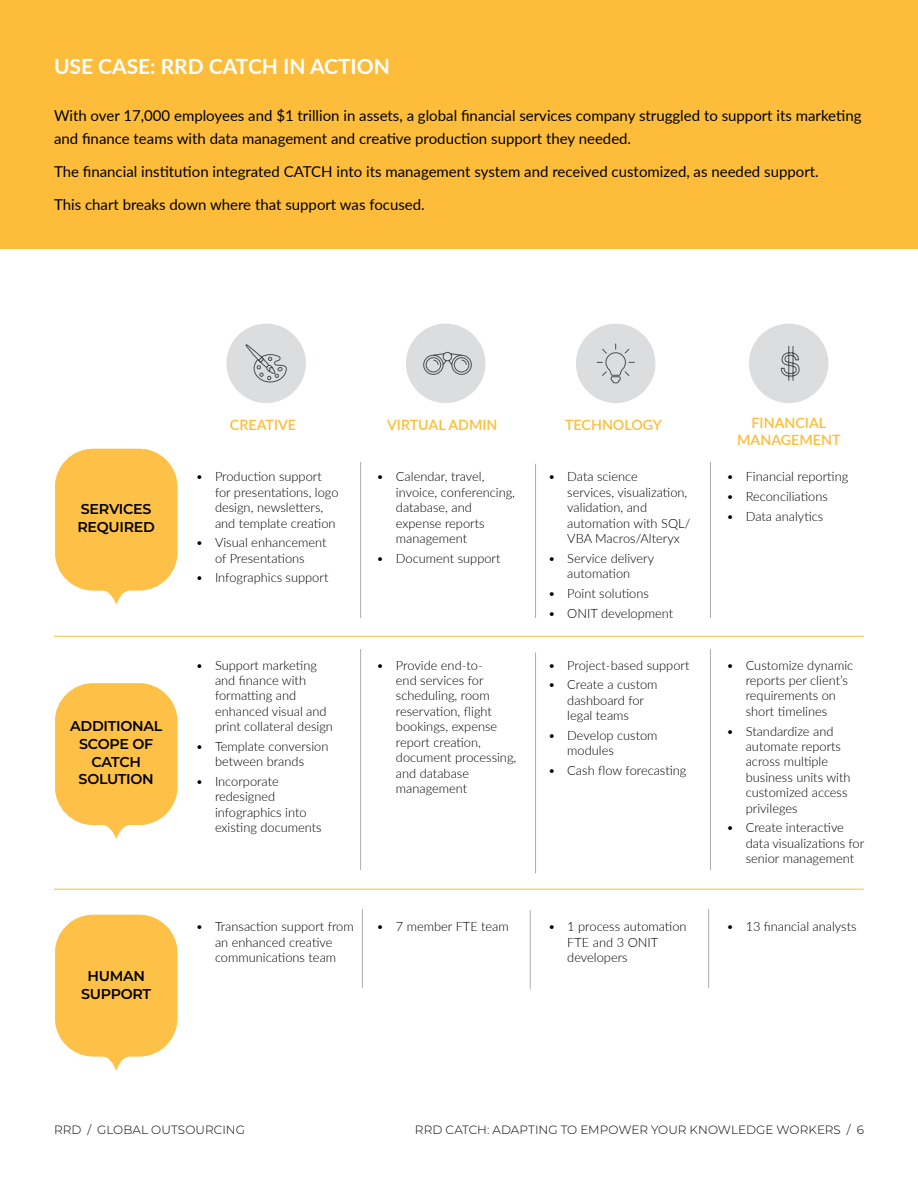
<style>
.page{position:relative;width:918px;height:1188px;background:#fff}
.page>*{position:absolute;margin:0;border:0;box-sizing:border-box;transform-origin:0 0}
.t1{font:700 21px "Lato";color:#fff}
.Paragraph_Style_1{font:15px/22.5px "Lato";color:#000}
.t2{font:600 14.25px/17.7px "Montserrat";letter-spacing:-.02em;color:#000;text-align:center}
.t3{font:600 14.25px "Lato";color:#fdbd3b}
.t4{font:300 12.9px/15.5px "Lato";color:#000}
.t5{font:300 12px "Montserrat";letter-spacing:.005em;color:#000}
</style>
<div class="page">
<hr style="left:360px;top:462px;width:1px;height:156px;background:#58595b">
<hr style="left:535px;top:464px;width:1px;height:154px;background:#58595b">
<hr style="left:710px;top:462px;width:1px;height:156px;background:#58595b">
<hr style="left:360px;top:649px;width:1px;height:221px;background:#58595b">
<hr style="left:535px;top:653px;width:1px;height:220px;background:#58595b">
<hr style="left:710px;top:649px;width:1px;height:221px;background:#58595b">
<svg style="left:55px;top:449px;width:122px;height:156px;background:#fdca62"></svg>
<svg style="left:55px;top:915px;width:122px;height:156px;background:#fdca62"></svg>
<svg style="left:55px;top:683px;width:122px;height:156px;background:#fdca62"></svg>
<hr style="left:362px;top:909px;width:1px;height:79px;background:#58595b">
<hr style="left:530px;top:910px;width:1px;height:79px;background:#58595b">
<hr style="left:708px;top:909px;width:1px;height:79px;background:#58595b">
<hr style="left:54px;top:636px;width:810px;height:1px;background:#fdbd3b">
<hr style="left:54px;top:889px;width:810px;height:1px;background:#fdbd3b">
<div style="left:576px;top:324px;width:79px;height:79px;background:#dcddde;border-radius:50%"></div>
<svg style="left:596px;top:343px;width:39px;height:41px"></svg>
<div style="left:406px;top:324px;width:79px;height:79px;background:#dcddde;border-radius:50%"></div>
<svg style="left:423px;top:352px;width:49px;height:23px"></svg>
<div style="left:226px;top:324px;width:80px;height:79px;background:#dcddde;border-radius:50%"></div>
<svg style="left:246px;top:345px;width:41px;height:38px"></svg>
<div style="left:749px;top:324px;width:79px;height:79px;background:#dcddde;border-radius:50%"></div>
<svg style="left:781px;top:346px;width:19px;height:35px"></svg>
<div style="left:0;top:0;width:918px;height:248px;background:#fdbd3b"></div>
<p class="t1" style="left:54px;top:51px;width:337px">USE CASE: RRD CATCH IN ACTION</p>
<p class="Paragraph_Style_1" style="left:54px;top:104px;width:809px">With over 17,000 employees and $1 trillion in assets, a global financial services company struggled to support its marketing and finance teams with data management and creative production support they needed.</p>
<p class="Paragraph_Style_1" style="left:54px;top:159px;width:766px">The financial institution integrated CATCH into its management system and received customized, as needed support.</p>
<p class="Paragraph_Style_1" style="left:54px;top:192px;width:372px">This chart breaks down where that support was focused.</p>
<p class="t2" style="left:81px;top:499px;width:72px">SERVICES</p>
<p class="t2" style="left:77px;top:517px;width:79px">REQUIRED</p>
<p class="t2" style="left:70px;top:717px;width:94px">ADDITIONAL<br>SCOPE OF<br>CATCH<br>SOLUTION</p>
<p class="t2" style="left:81px;top:966px;width:72px">HUMAN<br>SUPPORT</p>
<p class="t3" style="left:230px;top:414px;width:68px">CREATIVE</p>
<p class="t3" style="left:387px;top:414px;width:112px">VIRTUAL ADMIN</p>
<p class="t3" style="left:565px;top:414px;width:98px">TECHNOLOGY</p>
<p class="t3" style="left:752px;top:412px;width:76px">FINANCIAL</p>
<p class="t3" style="left:737px;top:430px;width:105px">MANAGEMENT</p>
<p class="t4" style="left:215px;top:469px;width:125px;text-indent:-19px">• Production support for presentations, logo design, newsletters, and template creation</p>
<p class="t4" style="left:196px;top:534px;width:132px;text-align:center">• Visual enhancement of Presentations</p>
<p class="t4" style="left:196px;top:570px;width:134px">• Infographics support</p>
<p class="t4" style="left:215px;top:657px;width:119px;text-indent:-19px">• Support marketing and finance with formatting and enhanced visual and print collateral design</p>
<p class="t4" style="left:196px;top:738px;width:134px;text-align:center">• Template conversion between brands</p>
<p class="t4" style="left:215px;top:773px;width:108px;text-indent:-19px">• Incorporate redesigned infographics into existing documents</p>
<p class="t4" style="left:396px;top:469px;width:121px;text-indent:-19px">• Calendar, travel, invoice, conferencing, database, and expense reports management</p>
<p class="t4" style="left:377px;top:550px;width:125px">• Document support</p>
<p class="t4" style="left:567px;top:469px;width:124px;text-indent:-19px">• Data science<br>services, visualization, validation, and automation with SQL/<br>VBA Macros/Alteryx</p>
<p class="t4" style="left:548px;top:550px;width:108px;text-align:center">• Service delivery automation</p>
<p class="t4" style="left:548px;top:585px;width:102px">• Point solutions</p>
<p class="t4" style="left:548px;top:605px;width:127px">• ONIT development</p>
<p class="t4" style="left:726px;top:469px;width:123px">• Financial reporting</p>
<p class="t4" style="left:726px;top:488px;width:103px">• Reconciliations</p>
<p class="t4" style="left:726px;top:508px;width:98px">• Data analytics</p>
<p class="t4" style="left:396px;top:657px;width:122px;text-indent:-19px">• Provide end-to-<br>end services for scheduling, room reservation, flight bookings, expense report creation, document processing, and database management</p>
<p class="t4" style="left:746px;top:657px;width:109px;text-indent:-19px">• Customize dynamic reports per client’s requirements on short timelines</p>
<p class="t4" style="left:548px;top:657px;width:143px">• Project-based support</p>
<p class="t4" style="left:567px;top:676px;width:92px;text-indent:-19px">• Create a custom dashboard for legal teams</p>
<p class="t4" style="left:567px;top:727px;width:92px;text-indent:-19px">• Develop custom modules</p>
<p class="t4" style="left:548px;top:762px;width:140px">• Cash flow forecasting</p>
<p class="t4" style="left:746px;top:723px;width:106px;text-indent:-19px">• Standardize and automate reports across multiple business units with customized access privileges</p>
<p class="t4" style="left:746px;top:819px;width:120px;text-indent:-19px">• Create interactive data visualizations for senior management</p>
<p class="t4" style="left:377px;top:918px;width:134px">• 7 member FTE team</p>
<p class="t4" style="left:726px;top:918px;width:132px">• 13 financial analysts</p>
<p class="t4" style="left:196px;top:918px;width:160px;text-align:center">• Transaction support from an enhanced creative communications team</p>
<p class="t4" style="left:567px;top:918px;width:121px;text-indent:-19px">• 1 process automation<br>FTE and 3 ONIT developers</p>
<p class="t5" style="left:54px;top:1122px;width:193px">RRD / GLOBAL OUTSOURCING</p>
<p class="t5" style="left:415px;top:1122px;width:451px">RRD CATCH: ADAPTING TO EMPOWER YOUR KNOWLEDGE WORKERS / 6</p>
</div>
